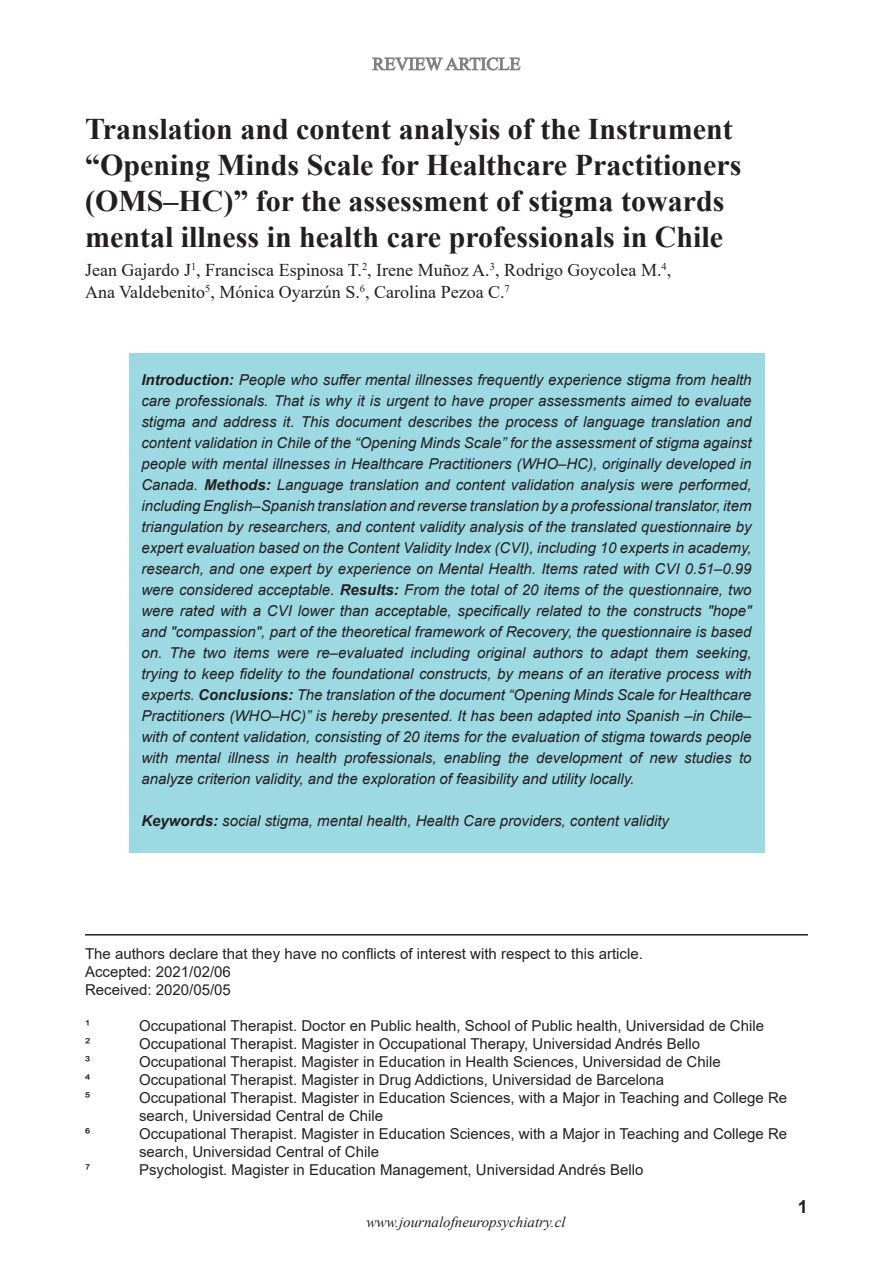
<style>
.page{position:relative;width:893px;height:1263px;background:#fff}
.page>*{position:absolute;margin:0;border:0;box-sizing:border-box;transform-origin:0 0}
.t1{font:700 30px/36px "Times New Roman";color:#231f20}
.t2{font:18px "Times New Roman";color:#231f20}
.t3{font:18px "Times New Roman";color:#76787b}
.t4{font:700 18px "Arial";color:#231f20}
.t5{font:italic 15px/21px "Arial";color:#231f20;text-align:justify}
.t6{font:15px/18px "Arial";color:#231f20}
.t7{font:italic 15px "Times New Roman";color:#231f20}
.s1{font-weight:700}
</style>
<div class="page">
<div style="left:129px;top:353px;width:635px;height:500px;background:#9dd9e3"></div>
<hr style="left:85px;top:934px;width:723px;height:1px;background:#231f20">
<svg style="left:372px;top:57px;width:149px;height:14px"></svg>
<p class="t3" style="left:372px;top:51px;width:150px">REVIEW ARTICLE</p>
<p class="t1" style="left:85px;top:110px;width:658px">Translation and content analysis of the Instrument “Opening Minds Scale for Healthcare Practitioners (OMS–HC)” for the assessment of stigma towards mental illness in health care professionals in Chile</p>
<p class="t2" style="left:85px;top:257px;width:588px">Jean Gajardo J<sup>1</sup>, Francisca Espinosa T.<sup>2</sup>, Irene Muñoz A.<sup>3</sup>, Rodrigo Goycolea M.<sup>4</sup>,</p>
<p class="t2" style="left:85px;top:279px;width:426px">Ana Valdebenito<sup>5</sup>, Mónica Oyarzún S.<sup>6</sup>, Carolina Pezoa C.<sup>7</sup></p>
<p class="t5" style="left:141px;top:369px;width:612px"><span class="s1">Introduction:</span> People who suffer mental illnesses frequently experience stigma from health care professionals. That is why it is urgent to have proper assessments aimed to evaluate stigma and address it. This document describes the process of language translation and content validation in Chile of the “Opening Minds Scale” for the assessment of stigma against people with mental illnesses in Healthcare Practitioners (WHO–HC), originally developed in Canada. <span class="s1">Methods:</span> Language translation and content validation analysis were performed, including English–Spanish translation and reverse translation by a professional translator, item triangulation by researchers, and content validity analysis of the translated questionnaire by expert evaluation based on the Content Validity Index (CVI), including 10 experts in academy, research, and one expert by experience on Mental Health. Items rated with CVI 0.51–0.99 were considered acceptable. <span class="s1">Results:</span> From the total of 20 items of the questionnaire, two were rated with a CVI lower than acceptable, specifically related to the constructs "hope" and "compassion", part of the theoretical framework of Recovery, the questionnaire is based on. The two items were re–evaluated including original authors to adapt them seeking, trying to keep fidelity to the foundational constructs, by means of an iterative process with experts. <span class="s1">Conclusions:</span> The translation of the document “Opening Minds Scale for Healthcare Practitioners (WHO–HC)” is hereby presented. It has been adapted into Spanish –in Chile– with of content validation, consisting of 20 items for the evaluation of stigma towards people with mental illness in health professionals, enabling the development of new studies to analyze criterion validity, and the exploration of feasibility and utility locally.</p>
<p class="t5" style="left:141px;top:810px;width:529px"><span class="s1">Keywords:</span> social stigma, mental health, Health Care providers, content validity</p>
<p class="t6" style="left:85px;top:945px;width:559px">The authors declare that they have no conflicts of interest with respect to this article.</p>
<p class="t6" style="left:85px;top:963px;width:147px">Accepted: 2021/02/06</p>
<p class="t6" style="left:85px;top:981px;width:147px">Received: 2020/05/05</p>
<p class="t6" style="left:85px;top:1017px;width:6px">¹</p>
<p class="t6" style="left:139px;top:1017px;width:627px">Occupational Therapist. Doctor en Public health, School of Public health, Universidad de Chile</p>
<p class="t6" style="left:85px;top:1035px;width:6px">²</p>
<p class="t6" style="left:139px;top:1035px;width:563px">Occupational Therapist. Magister in Occupational Therapy, Universidad Andrés Bello</p>
<p class="t6" style="left:85px;top:1053px;width:6px">³</p>
<p class="t6" style="left:139px;top:1053px;width:583px">Occupational Therapist. Magister in Education in Health Sciences, Universidad de Chile</p>
<p class="t6" style="left:85px;top:1071px;width:6px">⁴</p>
<p class="t6" style="left:139px;top:1071px;width:526px">Occupational Therapist. Magister in Drug Addictions, Universidad de Barcelona</p>
<p class="t6" style="left:85px;top:1089px;width:6px">⁵</p>
<p class="t6" style="left:139px;top:1089px;width:650px">Occupational Therapist. Magister in Education Sciences, with a Major in Teaching and College Re search, Universidad Central de Chile</p>
<p class="t6" style="left:85px;top:1125px;width:6px">⁶</p>
<p class="t6" style="left:139px;top:1125px;width:650px">Occupational Therapist. Magister in Education Sciences, with a Major in Teaching and College Re search, Universidad Central of Chile</p>
<p class="t6" style="left:85px;top:1161px;width:6px">⁷</p>
<p class="t6" style="left:139px;top:1161px;width:506px">Psychologist. Magister in Education Management, Universidad Andrés Bello</p>
<p class="t7" style="left:366px;top:1212px;width:201px">www.journalofneuropsychiatry.cl</p>
<p class="t4" style="left:798px;top:1193px;width:12px">1</p>
</div>
